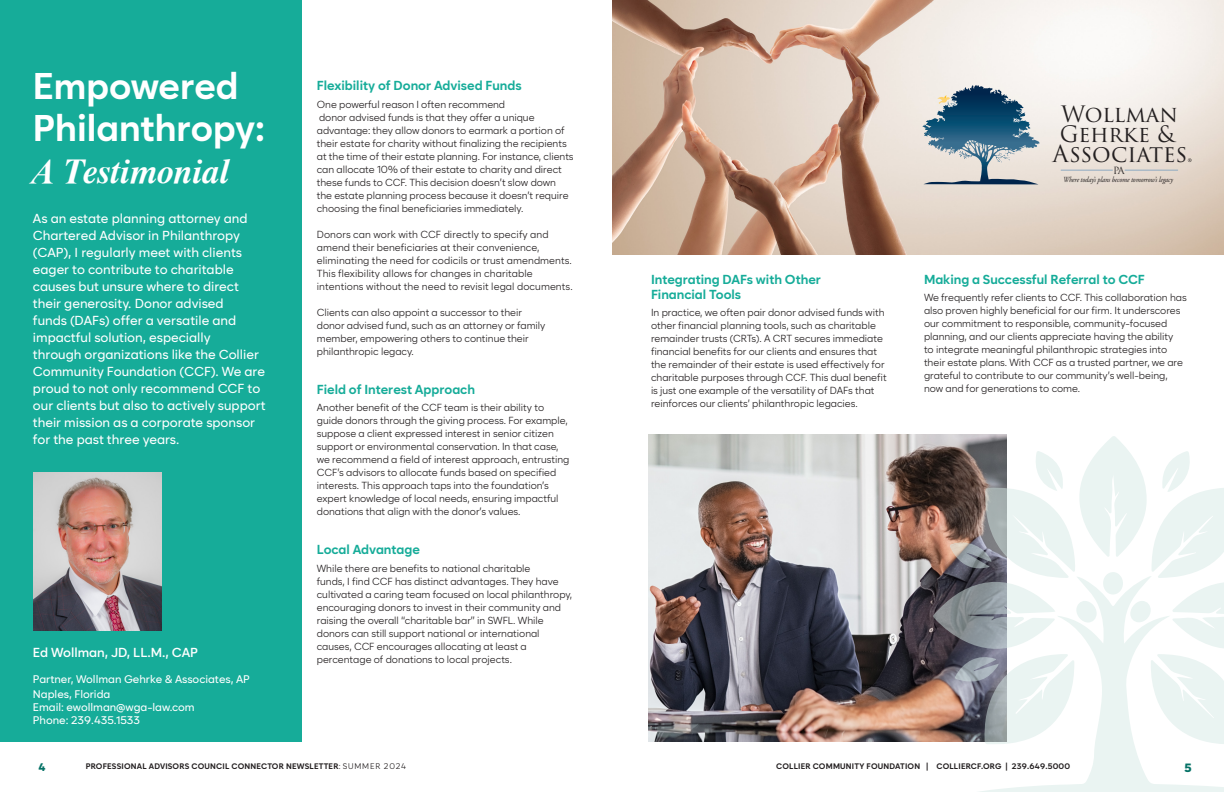
<style>
.page{position:relative;width:1224px;height:792px;background:#fff}
.page>*{position:absolute;margin:0;border:0;box-sizing:border-box;transform-origin:0 0}
.t1{font:700 37px/42.1px "Cadiz";color:#fff}
.t2{font:italic 700 35px "Tiempo";color:#fff}
.t3{font:23.1px "Trajan Pro 3";letter-spacing:-.005em;color:#231f20}
.t4{font:22.1px "Trajan Pro 3";color:#231f20}
.t5{font:22px "Trajan Pro 3";letter-spacing:-.01em;color:#231f20}
.t6{font:500 13px/17px "Cadiz";color:#fff}
.t7{font:700 13px/15px "Cadiz";color:#16ac99}
.t8{font:600 13px "Cadiz";color:#fff}
.t9{font:900 12px "Cadiz";color:#057266}
.t10{font:500 11px "Cadiz";color:#fff}
.t11{font:900 11px "Cadiz";color:#057266}
.t12{font:10px/13px "Cadiz";color:#231f20}
.t13{font:9.7px "Trajan Pro 3";color:#231f20}
.t14{font:700 8px "Cadiz";letter-spacing:.025em;color:#231f20}
.t15{font:italic 7.8px "Adobe Garamond Pro";letter-spacing:-.015em;color:#231f20;scale:.9 1}
.s1{font-weight:400}
</style>
<div class="page">
<img style="left:648px;top:434px;width:359px;height:308px">
<div style="left:0;top:0;width:302px;height:742px;background:#16ac99"></div>
<img style="left:612px;top:0;width:612px;height:254px">
<svg style="left:912px;top:576px;width:312px;height:216px"></svg>
<svg style="left:933px;top:435px;width:291px;height:310px"></svg>
<img style="left:33px;top:472px;width:129px;height:158px">
<svg style="left:924px;top:178px;width:114px;height:6px"></svg>
<svg style="left:922px;top:85px;width:117px;height:78px;background:#7694a4"></svg>
<hr style="left:1061px;top:170px;width:52px;height:1px;background:#8da9c1">
<hr style="left:1125px;top:170px;width:53px;height:1px;background:#8da9c1">
<svg style="left:1188px;top:158px;width:4px;height:4px"></svg>
<p class="t1" style="left:33px;top:65px;width:234px">Empowered<br>Philanthropy:</p>
<p class="t2" style="left:33px;top:150px;width:198px">A Testimonial</p>
<p class="t6" style="left:33px;top:210px;width:234px">As an estate planning attorney and Chartered Advisor in Philanthropy (CAP), I regularly meet with clients eager to contribute to charitable causes but unsure where to direct their generosity. Donor advised<br>funds (DAFs) offer a versatile and impactful solution, especially<br>through organizations like the Collier Community Foundation (CCF). We are proud to not only recommend CCF to our clients but also to actively support their mission as a corporate sponsor for the past three years.</p>
<p class="t8" style="left:33px;top:645px;width:167px">Ed Wollman, JD, LL.M., CAP</p>
<p class="t10" style="left:33px;top:673px;width:218px">Partner, Wollman Gehrke &amp; Associates, AP</p>
<p class="t10" style="left:33px;top:687px;width:79px">Naples, Florida</p>
<p class="t10" style="left:33px;top:701px;width:163px">Email: ewollman@wga-law.com</p>
<p class="t10" style="left:33px;top:714px;width:109px">Phone: 239.435.1533</p>
<p class="t7" style="left:317px;top:78px;width:206px">Flexibility of Donor Advised Funds</p>
<p class="t12" style="left:317px;top:98px;width:258px">One powerful reason I often recommend<br>donor advised funds is that they offer a unique advantage: they allow donors to earmark a portion of their estate for charity without finalizing the recipients at the time of their estate planning. For instance, clients can allocate 10% of their estate to charity and direct these funds to CCF. This decision doesn’t slow down the estate planning process because it doesn’t require choosing the final beneficiaries immediately.</p>
<p class="t12" style="left:317px;top:228px;width:257px">Donors can work with CCF directly to specify and amend their beneficiaries at their convenience, eliminating the need for codicils or trust amendments.<br>This flexibility allows for changes in charitable intentions without the need to revisit legal documents.</p>
<p class="t12" style="left:317px;top:306px;width:230px">Clients can also appoint a successor to their donor advised fund, such as an attorney or family member, empowering others to continue their philanthropic legacy.</p>
<p class="t7" style="left:317px;top:382px;width:160px">Field of Interest Approach</p>
<p class="t12" style="left:317px;top:401px;width:254px">Another benefit of the CCF team is their ability to guide donors through the giving process. For example, suppose a client expressed interest in senior citizen support or environmental conservation. In that case, we recommend a field of interest approach, entrusting CCF’s advisors to allocate funds based on specified interests. This approach taps into the foundation’s expert knowledge of local needs, ensuring impactful donations that align with the donor’s values.</p>
<p class="t7" style="left:317px;top:542px;width:105px">Local Advantage</p>
<p class="t12" style="left:317px;top:562px;width:257px">While there are benefits to national charitable<br>funds, I find CCF has distinct advantages. They have cultivated a caring team focused on local philanthropy, encouraging donors to invest in their community and raising the overall “charitable bar” in SWFL. While donors can still support national or international causes, CCF encourages allocating at least a percentage of donations to local projects.</p>
<p class="t7" style="left:651px;top:272px;width:171px">Integrating DAFs with Other<br>Financial Tools</p>
<p class="t12" style="left:651px;top:306px;width:237px">In practice, we often pair donor advised funds with other financial planning tools, such as charitable remainder trusts (CRTs). A CRT secures immediate financial benefits for our clients and ensures that the remainder of their estate is used effectively for charitable purposes through CCF. This dual benefit is just one example of the versatility of DAFs that reinforces our clients’ philanthropic legacies.</p>
<p class="t4" style="left:1061px;top:99px;width:118px">Wollman</p>
<p class="t5" style="left:1060px;top:119px;width:117px">Gehrke &amp;</p>
<p class="t3" style="left:1052px;top:138px;width:136px">Associates</p>
<p class="t13" style="left:1113px;top:164px;width:13px">PA</p>
<p class="t15" style="left:1063px;top:175px;width:124px">Where today’s plans become tomorrow’s legacy</p>
<p class="t7" style="left:924px;top:272px;width:222px">Making a Successful Referral to CCF</p>
<p class="t12" style="left:924px;top:291px;width:264px">We frequently refer clients to CCF. This collaboration has also proven highly beneficial for our firm. It underscores our commitment to responsible, community-focused planning, and our clients appreciate having the ability<br>to integrate meaningful philanthropic strategies into their estate plans. With CCF as a trusted partner, we are grateful to contribute to our community’s well-being, now and for generations to come.</p>
<p class="t11" style="left:39px;top:760px;width:8px">4</p>
<p class="t14" style="left:86px;top:761px;width:322px">PROFESSIONAL ADVISORS COUNCIL CONNECTOR NEWSLETTER<span class="s1">: SUMMER 2024</span></p>
<p class="t14" style="left:776px;top:761px;width:296px">COLLIER COMMUNITY FOUNDATION | COLLIERCF.ORG | 239.649.5000</p>
<p class="t9" style="left:1184px;top:760px;width:9px">5</p>
</div>
